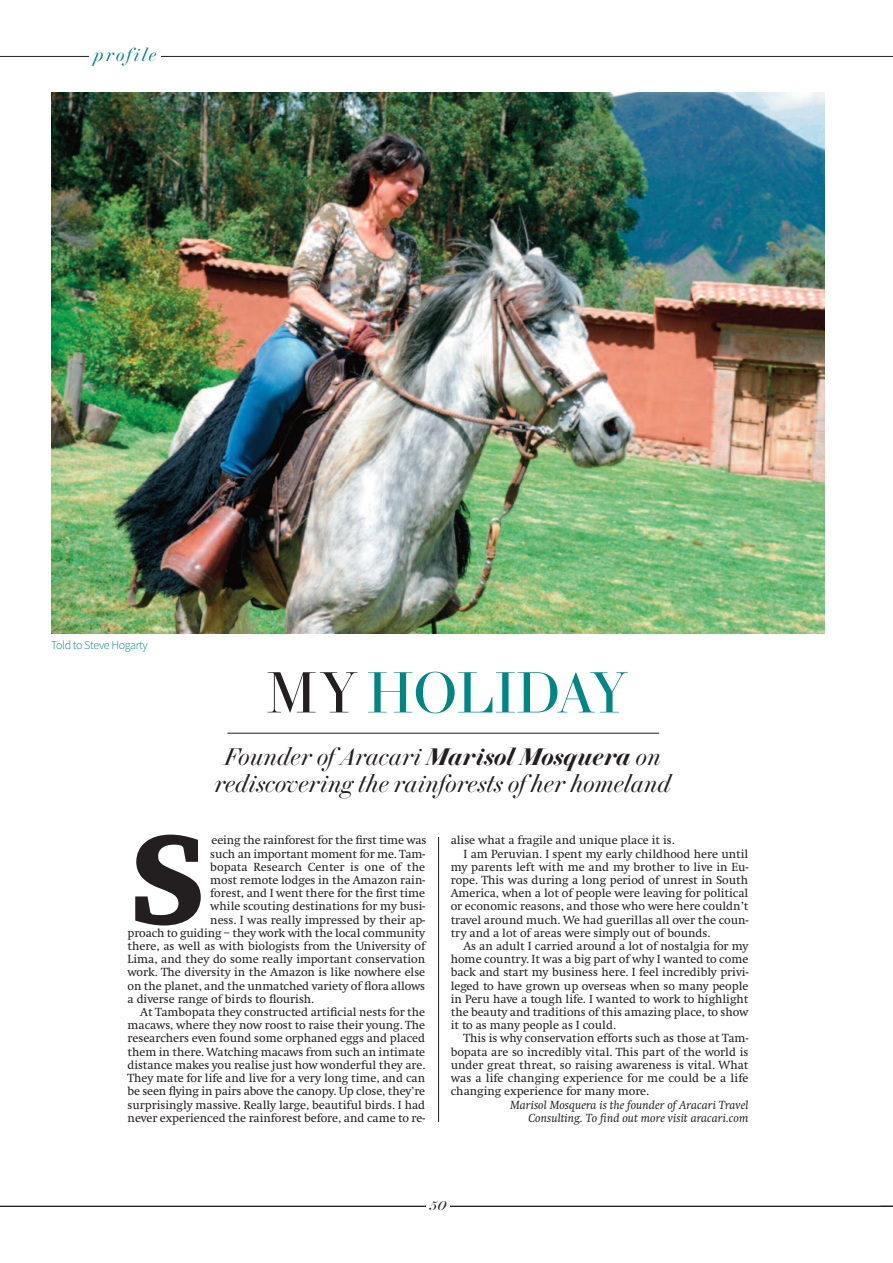
<style>
.page{position:relative;width:893px;height:1263px;background:#fff}
.page>*{position:absolute;margin:0;border:0;box-sizing:border-box;transform-origin:0 0}
.t1{font:900 130.2px "Charter ITC Pro";color:#231f20}
.t2{font:58.05px "Brunel Poster";letter-spacing:.015em;color:#008683}
.t3{font:italic 24px/26.4px "Brunel Poster";letter-spacing:.01em;color:#231f20;text-align:center}
.t4{font:italic 18px "Brunel Poster";letter-spacing:.13em;color:#008683}
.t5{font:italic 15px "Brunel Poster";color:#231f20}
.t6{font:12px "Swift LT Pro";letter-spacing:-.005em;color:#231f20}
.t7{font:italic 12px/13.2px "Swift LT Pro";color:#231f20;text-align:right}
.t8{font:300 12px "Source Sans Pro";letter-spacing:-.03em;color:#008683}
.s1{color:#231f20}
.s2{font-weight:600}
</style>
<div class="page">
<hr style="left:438px;top:837px;width:1px;height:285px;background:#231f20">
<hr style="left:0;top:56px;width:893px;height:1px;background:#231f20">
<hr style="left:0;top:1206px;width:893px;height:1px;background:#231f20">
<div style="left:427px;top:1199px;width:23px;height:19px;background:#fff"></div>
<div style="left:89px;top:48px;width:71px;height:21px;background:#fff"></div>
<img style="left:51px;top:93px;width:774px;height:541px">
<hr style="left:227px;top:733px;width:432px;height:1px;background:#231f20">
<h3 class="t4" style="left:94px;top:48px;width:64px">profile</h3>
<p class="t8" style="left:51px;top:638px;width:98px">Told to Steve Hogarty</p>
<h2 class="t2" style="left:267px;top:669px;width:363px"><span class="s1">MY</span> HOLIDAY</h2>
<h3 class="t3" style="left:214px;top:746px;width:458px">Founder ofAracari <span class="s2">Marisol Mosquera</span> on rediscovering the rainforests ofher homeland</h3>
<h1 class="t1" style="left:128px;top:827px;width:82px">S</h1>
<p class="t6" style="left:212px;top:836px;width:216px">eeing the rainforest for the first time was</p>
<p class="t6" style="left:210px;top:849px;width:216px">such an important moment for me. Tam-</p>
<p class="t6" style="left:210px;top:863px;width:216px">bopata Research Center is one of the</p>
<p class="t6" style="left:210px;top:876px;width:216px">most remote lodges in the Amazon rain-</p>
<p class="t6" style="left:210px;top:889px;width:216px">forest, and I went there for the first time</p>
<p class="t6" style="left:210px;top:902px;width:216px">while scouting destinations for my busi-</p>
<p class="t6" style="left:210px;top:915px;width:216px">ness. I was really impressed by their ap-</p>
<p class="t6" style="left:128px;top:929px;width:299px">proach to guiding – they work with the local community</p>
<p class="t6" style="left:128px;top:942px;width:299px">there, as well as with biologists from the University of</p>
<p class="t6" style="left:128px;top:955px;width:299px">Lima, and they do some really important conservation</p>
<p class="t6" style="left:128px;top:968px;width:299px">work. The diversity in the Amazon is like nowhere else</p>
<p class="t6" style="left:128px;top:981px;width:299px">on the planet, and the unmatched variety of flora allows</p>
<p class="t6" style="left:128px;top:995px;width:188px">a diverse range of birds to flourish.</p>
<p class="t6" style="left:140px;top:1008px;width:286px">At Tambopata they constructed artificial nests for the</p>
<p class="t6" style="left:128px;top:1021px;width:299px">macaws, where they now roost to raise their young. The</p>
<p class="t6" style="left:128px;top:1034px;width:299px">researchers even found some orphaned eggs and placed</p>
<p class="t6" style="left:128px;top:1047px;width:299px">them in there. Watching macaws from such an intimate</p>
<p class="t6" style="left:128px;top:1061px;width:299px">distance makes you realise just how wonderful they are.</p>
<p class="t6" style="left:128px;top:1074px;width:299px">They mate for life and live for a very long time, and can</p>
<p class="t6" style="left:128px;top:1087px;width:299px">be seen flying in pairs above the canopy. Up close, they’re</p>
<p class="t6" style="left:128px;top:1100px;width:299px">surprisingly massive. Really large, beautiful birds. I had</p>
<p class="t6" style="left:128px;top:1113px;width:299px">never experienced the rainforest before, and came to re-</p>
<p class="t6" style="left:451px;top:836px;width:225px">alise what a fragile and unique place it is.</p>
<p class="t6" style="left:463px;top:849px;width:286px">I am Peruvian. I spent my early childhood here until</p>
<p class="t6" style="left:451px;top:863px;width:299px">my parents left with me and my brother to live in Eu-</p>
<p class="t6" style="left:451px;top:876px;width:299px">rope. This was during a long period of unrest in South</p>
<p class="t6" style="left:451px;top:889px;width:299px">America, when a lot of people were leaving for political</p>
<p class="t6" style="left:451px;top:902px;width:299px">or economic reasons, and those who were here couldn’t</p>
<p class="t6" style="left:451px;top:915px;width:299px">travel around much. We had guerillas all over the coun-</p>
<p class="t6" style="left:451px;top:929px;width:261px">try and a lot of areas were simply out of bounds.</p>
<p class="t6" style="left:463px;top:942px;width:286px">As an adult I carried around a lot of nostalgia for my</p>
<p class="t6" style="left:451px;top:955px;width:299px">home country. It was a big part of why I wanted to come</p>
<p class="t6" style="left:451px;top:968px;width:299px">back and start my business here. I feel incredibly privi-</p>
<p class="t6" style="left:451px;top:981px;width:299px">leged to have grown up overseas when so many people</p>
<p class="t6" style="left:451px;top:995px;width:299px">in Peru have a tough life. I wanted to work to highlight</p>
<p class="t6" style="left:451px;top:1008px;width:299px">the beauty and traditions of this amazing place, to show</p>
<p class="t6" style="left:451px;top:1021px;width:167px">it to as many people as I could.</p>
<p class="t6" style="left:463px;top:1034px;width:286px">This is why conservation efforts such as those at Tam-</p>
<p class="t6" style="left:451px;top:1047px;width:299px">bopata are so incredibly vital. This part of the world is</p>
<p class="t6" style="left:451px;top:1061px;width:299px">under great threat, so raising awareness is vital. What</p>
<p class="t6" style="left:451px;top:1074px;width:299px">was a life changing experience for me could be a life</p>
<p class="t6" style="left:451px;top:1087px;width:200px">changing experience for many more.</p>
<p class="t7" style="left:510px;top:1099px;width:240px">Marisol Mosquera is the founder of Aracari Travel<br>Consulting. To find out more visit aracari.com</p>
<p class="t5" style="left:430px;top:1199px;width:17px">50</p>
</div>
